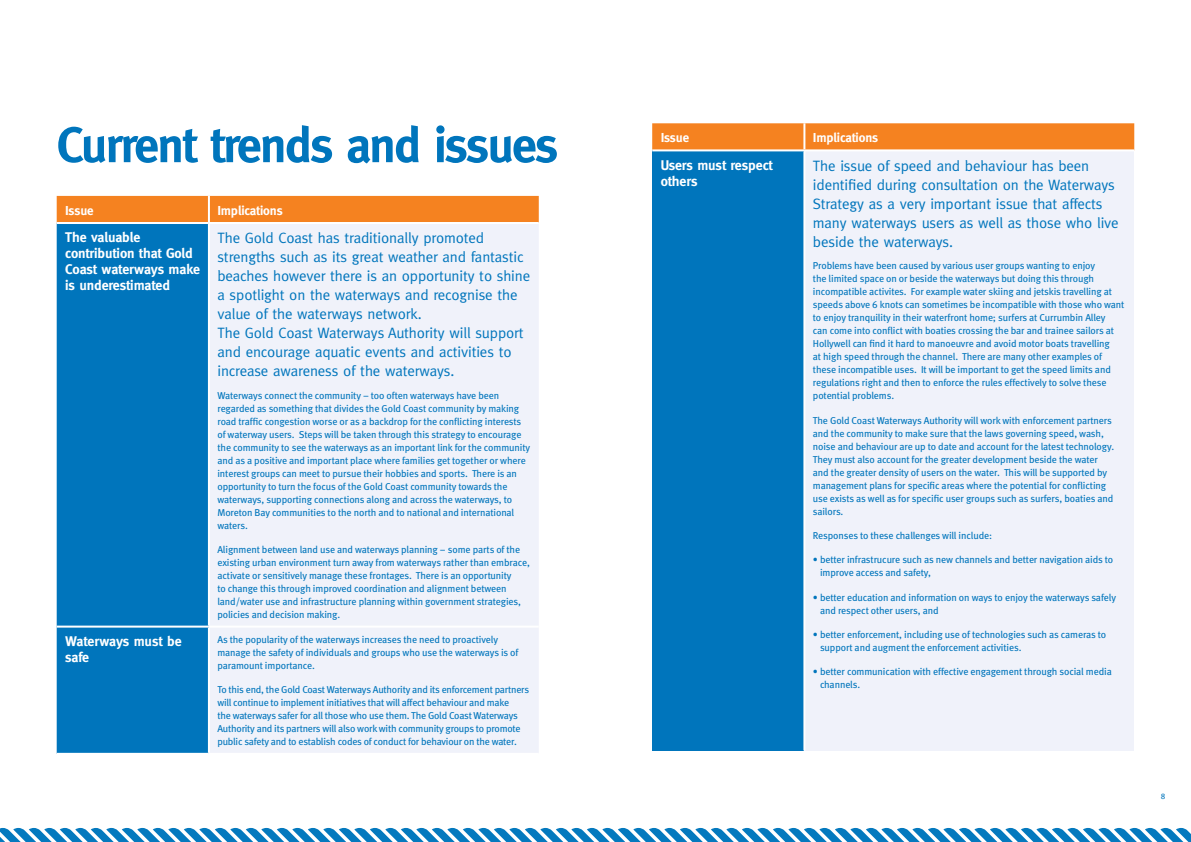
<style>
.page{position:relative;width:1191px;height:842px;background:#fff}
.page>*{position:absolute;margin:0;border:0;box-sizing:border-box;transform-origin:0 0}
.t1{font:700 50px "Meta";letter-spacing:-.04em;color:#0075bc}
.t2{font:15px/19px "Meta";letter-spacing:-.01em;color:#0075bc}
.t3{font:700 14px/16px "Meta";letter-spacing:-.01em;color:#fff}
.t4{font:700 13px "Meta";letter-spacing:-.01em;color:#fff}
.t5{font:10px/13px "Meta";letter-spacing:-.01em;color:#0075bc}
.t6{font:8px "Meta";color:#0075bc}
</style>
<div class="page">
<div style="left:57px;top:196px;width:482px;height:26px;background:#f58220"></div>
<div style="left:57px;top:224px;width:151px;height:529px;background:#0075bc"></div>
<div style="left:210px;top:224px;width:329px;height:529px;background:#f0f2fa"></div>
<hr style="left:208px;top:196px;width:2px;height:26px;background:#fff">
<hr style="left:57px;top:626px;width:152px;height:2px;background:#fff">
<hr style="left:209px;top:626px;width:330px;height:2px;background:#fff">
<div style="left:652px;top:123px;width:482px;height:26px;background:#f58220"></div>
<div style="left:652px;top:150px;width:152px;height:600px;background:#0075bc"></div>
<div style="left:804px;top:150px;width:330px;height:600px;background:#f0f2fa"></div>
<hr style="left:803px;top:123px;width:2px;height:26px;background:#fff">
<hr style="left:652px;top:149px;width:152px;height:2px;background:#fff">
<hr style="left:804px;top:149px;width:330px;height:2px;background:#fff">
<hr style="left:803px;top:151px;width:2px;height:599px;background:#fff">
<svg style="left:0;top:828px;width:1191px;height:14px"></svg>
<h1 class="t1" style="left:57px;top:116px;width:503px">Current trends and issues</h1>
<h3 class="t4" style="left:660px;top:130px;width:30px">Issue</h3>
<h3 class="t4" style="left:813px;top:130px;width:67px">Implications</h3>
<h3 class="t3" style="left:660px;top:157px;width:114px">Users must respect others</h3>
<h2 class="t2" style="left:813px;top:156px;width:307px">The issue of speed and behaviour has been identified during consultation on the Waterways Strategy as a very important issue that affects many waterways users as well as those who live beside the waterways.</h2>
<p class="t5" style="left:813px;top:259px;width:313px">Problems have been caused by various user groups wanting to enjoy<br>the limited space on or beside the waterways but doing this through incompatible activites. For example water skiing and jetskis travelling at speeds above 6 knots can sometimes be incompatible with those who want to enjoy tranquility in their waterfront home; surfers at Currumbin Alley<br>can come into conflict with boaties crossing the bar and trainee sailors at Hollywell can find it hard to manoeuvre and avoid motor boats travelling<br>at high speed through the channel. There are many other examples of these incompatible uses. It will be important to get the speed limits and regulations right and then to enforce the rules effectively to solve these potential problems.</p>
<p class="t5" style="left:813px;top:413px;width:303px">The Gold Coast Waterways Authority will work with enforcement partners and the community to make sure that the laws governing speed, wash, noise and behaviour are up to date and account for the latest technology.<br>They must also account for the greater development beside the water and the greater density of users on the water. This will be supported by management plans for specific areas where the potential for conflicting use exists as well as for specific user groups such as surfers, boaties and sailors.</p>
<p class="t5" style="left:813px;top:529px;width:181px">Responses to these challenges will include:</p>
<p class="t5" style="left:820px;top:553px;width:295px;text-indent:-7px">• better infrastrucure such as new channels and better navigation aids to improve access and safety,</p>
<p class="t5" style="left:820px;top:590px;width:297px;text-indent:-7px">• better education and information on ways to enjoy the waterways safely and respect other users, and</p>
<p class="t5" style="left:820px;top:628px;width:288px;text-indent:-7px">• better enforcement, including use of technologies such as cameras to support and augment the enforcement activities.</p>
<p class="t5" style="left:820px;top:665px;width:293px;text-indent:-7px">• better communication with effective engagement through social media channels.</p>
<h3 class="t4" style="left:65px;top:202px;width:30px">Issue</h3>
<h3 class="t4" style="left:217px;top:202px;width:67px">Implications</h3>
<h3 class="t3" style="left:65px;top:229px;width:136px">The valuable contribution that Gold<br>Coast waterways make is underestimated</h3>
<p class="t2" style="left:217px;top:228px;width:314px">The Gold Coast has traditionally promoted strengths such as its great weather and fantastic beaches however there is an opportunity to shine a spotlight on the waterways and recognise the value of the waterways network.<br>The Gold Coast Waterways Authority will support and encourage aquatic events and activities to increase awareness of the waterways.</p>
<p class="t5" style="left:217px;top:389px;width:314px">Waterways connect the community – too often waterways have been regarded as something that divides the Gold Coast community by making road traffic congestion worse or as a backdrop for the conflicting interests of waterway users. Steps will be taken through this strategy to encourage the community to see the waterways as an important link for the community and as a positive and important place where families get together or where interest groups can meet to pursue their hobbies and sports. There is an opportunity to turn the focus of the Gold Coast community towards the waterways, supporting connections along and across the waterways, to Moreton Bay communities to the north and to national and international waters.</p>
<p class="t5" style="left:217px;top:543px;width:314px">Alignment between land use and waterways planning – some parts of the existing urban environment turn away from waterways rather than embrace, activate or sensitively manage these frontages. There is an opportunity<br>to change this through improved coordination and alignment between land/water use and infrastructure planning within government strategies, policies and decision making.</p>
<h3 class="t3" style="left:65px;top:633px;width:118px">Waterways must be safe</h3>
<p class="t5" style="left:217px;top:633px;width:302px">As the popularity of the waterways increases the need to proactively manage the safety of individuals and groups who use the waterways is of paramount importance.</p>
<p class="t5" style="left:217px;top:683px;width:313px">To this end, the Gold Coast Waterways Authority and its enforcement partners will continue to implement initiatives that will affect behaviour and make<br>the waterways safer for all those who use them. The Gold Coast Waterways Authority and its partners will also work with community groups to promote public safety and to establish codes of conduct for behaviour on the water.</p>
<p class="t6" style="left:1160px;top:791px;width:6px">8</p>
</div>
